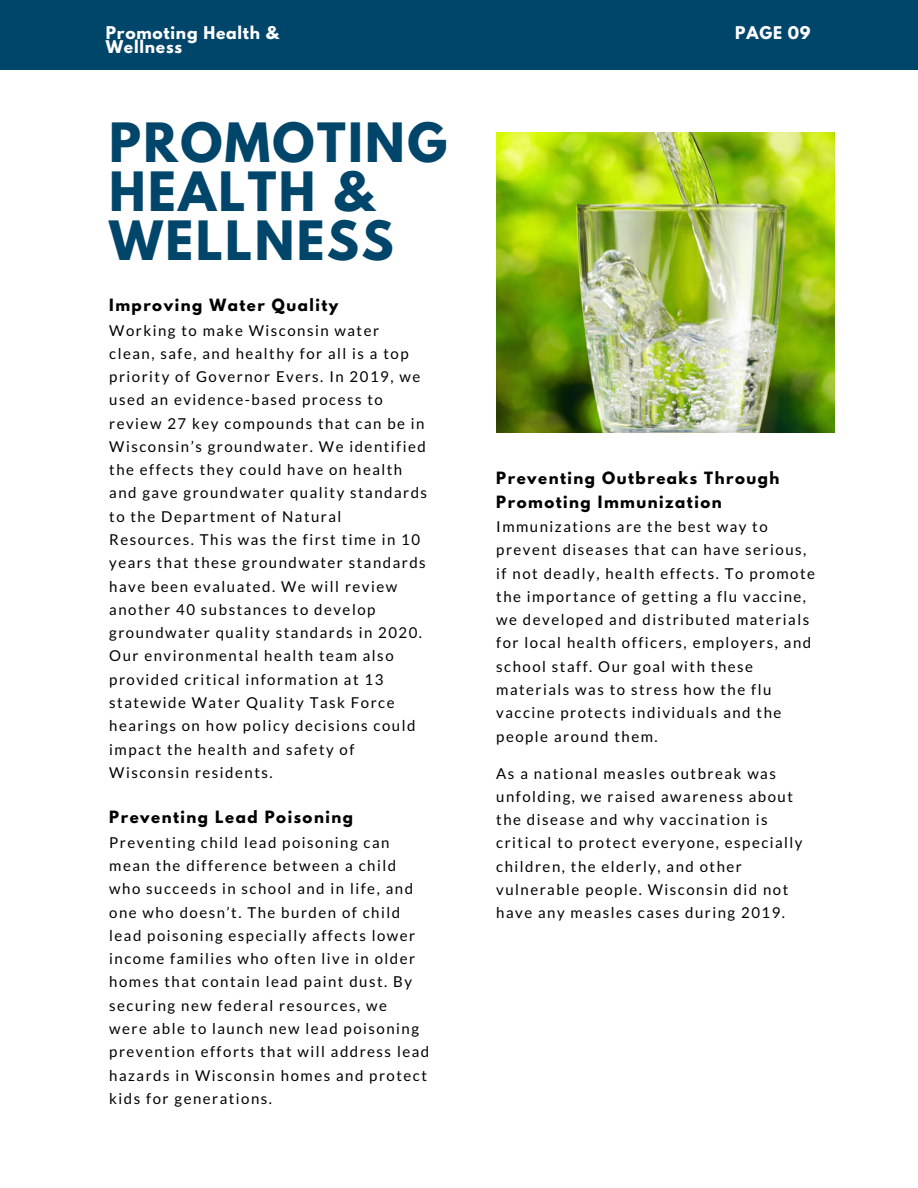
<style>
.page{position:relative;width:918px;height:1188px;background:#fff}
.page>*{position:absolute;margin:0;border:0;box-sizing:border-box;transform-origin:0 0}
.t1{font:700 48px/48.8px "League Spartan";letter-spacing:.05em;color:#00456a}
.t2{font:700 15.6px/14.9px "League Spartan";letter-spacing:.05em;color:#fff}
.t3{font:15px/23.2px "Lato";letter-spacing:.1em;color:#000}
.t4{font:700 15px/23.2px "League Spartan";letter-spacing:.1em;color:#000}
</style>
<div class="page">
<div style="left:0;top:0;width:918px;height:70px;background:#00456a"></div>
<img style="left:496px;top:132px;width:339px;height:301px">
<p class="t2" style="left:106px;top:27px;width:175px">Promoting Health &amp;<br>Wellness</p>
<p class="t2" style="left:735px;top:27px;width:77px">PAGE 09</p>
<h1 class="t1" style="left:109px;top:125px;width:339px">PROMOTING<br>HEALTH &amp;<br>WELLNESS</h1>
<p class="t4" style="left:109px;top:295px;width:231px">Improving Water Quality</p>
<p class="t3" style="left:109px;top:318px;width:319px">Working to make Wisconsin water clean, safe, and healthy for all is a top priority of Governor Evers. In 2019, we used an evidence-based process to review 27 key compounds that can be in Wisconsin’s groundwater. We identified the effects they could have on health and gave groundwater quality standards to the Department of Natural Resources. This was the first time in 10 years that these groundwater standards have been evaluated. We will review another 40 substances to develop groundwater quality standards in 2020.<br>Our environmental health team also provided critical information at 13 statewide Water Quality Task Force hearings on how policy decisions could impact the health and safety of Wisconsin residents.</p>
<p class="t4" style="left:109px;top:808px;width:245px">Preventing Lead Poisoning</p>
<p class="t3" style="left:109px;top:830px;width:321px">Preventing child lead poisoning can mean the difference between a child who succeeds in school and in life, and one who doesn’t. The burden of child lead poisoning especially affects lower income families who often live in older homes that contain lead paint dust. By securing new federal resources, we<br>were able to launch new lead poisoning prevention efforts that will address lead hazards in Wisconsin homes and protect kids for generations.</p>
<p class="t4" style="left:496px;top:469px;width:285px">Preventing Outbreaks Through<br>Promoting Immunization</p>
<p class="t3" style="left:496px;top:515px;width:320px">Immunizations are the best way to prevent diseases that can have serious, if not deadly, health effects. To promote the importance of getting a flu vaccine, we developed and distributed materials for local health officers, employers, and school staff. Our goal with these materials was to stress how the flu vaccine protects individuals and the people around them.</p>
<p class="t3" style="left:496px;top:761px;width:308px">As a national measles outbreak was unfolding, we raised awareness about the disease and why vaccination is critical to protect everyone, especially children, the elderly, and other vulnerable people. Wisconsin did not have any measles cases during 2019.</p>
</div>
